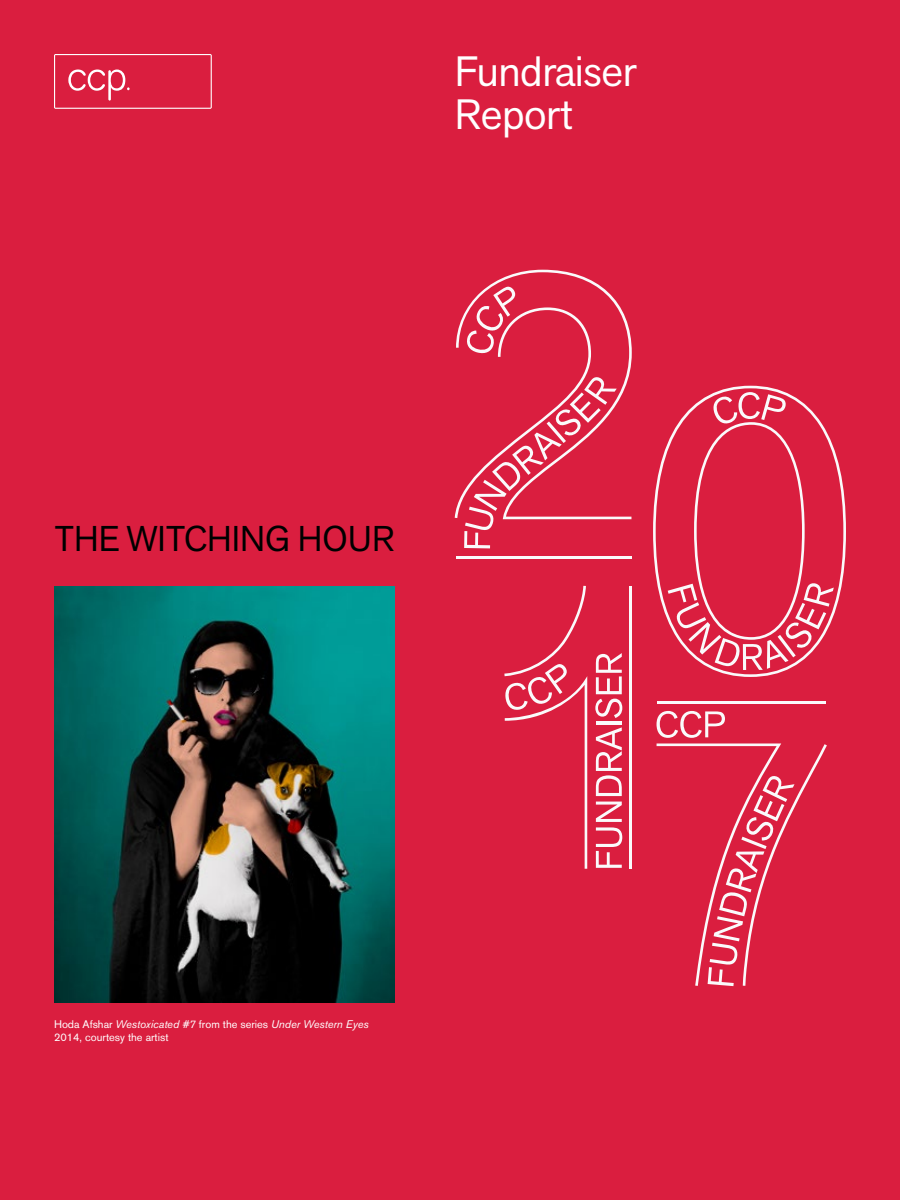
<style>
.page{position:relative;width:900px;height:1200px;background:#da1e3f}
.page>*{position:absolute;margin:0;border:0;box-sizing:border-box;transform-origin:0 0}
.t1{font:42px/43.5px "Akzid Grtsk Next";letter-spacing:-.01em;color:#fff}
.t2{font:35.55px "Akzid Grtsk Next";color:#000}
.t3{font:10.95px/13.2px "Akzidenz Grotesk BE";color:#fff}
.s1{font-style:italic}
</style>
<div class="page">
<img style="left:54px;top:586px;width:341px;height:416px">
<svg style="left:653px;top:386px;width:193px;height:291px"></svg>
<svg style="left:668px;top:392px;width:166px;height:278px"></svg>
<svg style="left:489px;top:270px;width:143px;height:249px"></svg>
<svg style="left:455px;top:286px;width:162px;height:262px"></svg>
<hr style="left:456px;top:556px;width:175px;height:3px;background:#fafafb">
<svg style="left:657px;top:711px;width:170px;height:275px"></svg>
<hr style="left:657px;top:702px;width:168px;height:2px;background:#fafafb">
<hr style="left:629px;top:586px;width:3px;height:283px;background:#fafafb">
<svg style="left:596px;top:802px;width:26px;height:66px"></svg>
<svg style="left:596px;top:727px;width:26px;height:69px"></svg>
<hr style="left:596px;top:722px;width:26px;height:3px;background:#fafafb">
<svg style="left:595px;top:653px;width:27px;height:65px"></svg>
<svg style="left:504px;top:586px;width:83px;height:283px"></svg>
<svg style="left:54px;top:54px;width:158px;height:55px"></svg>
<h1 class="t1" style="left:455px;top:49px;width:184px">Fundraiser<br>Report</h1>
<h2 class="t2" style="left:54px;top:515px;width:342px">THE WITCHING HOUR</h2>
<p class="t3" style="left:54px;top:1017px;width:316px">Hoda Afshar <span class="s1">Westoxicated #7</span> from the series <span class="s1">Under Western Eyes<br></span>2014, courtesy the artist</p>
</div>
